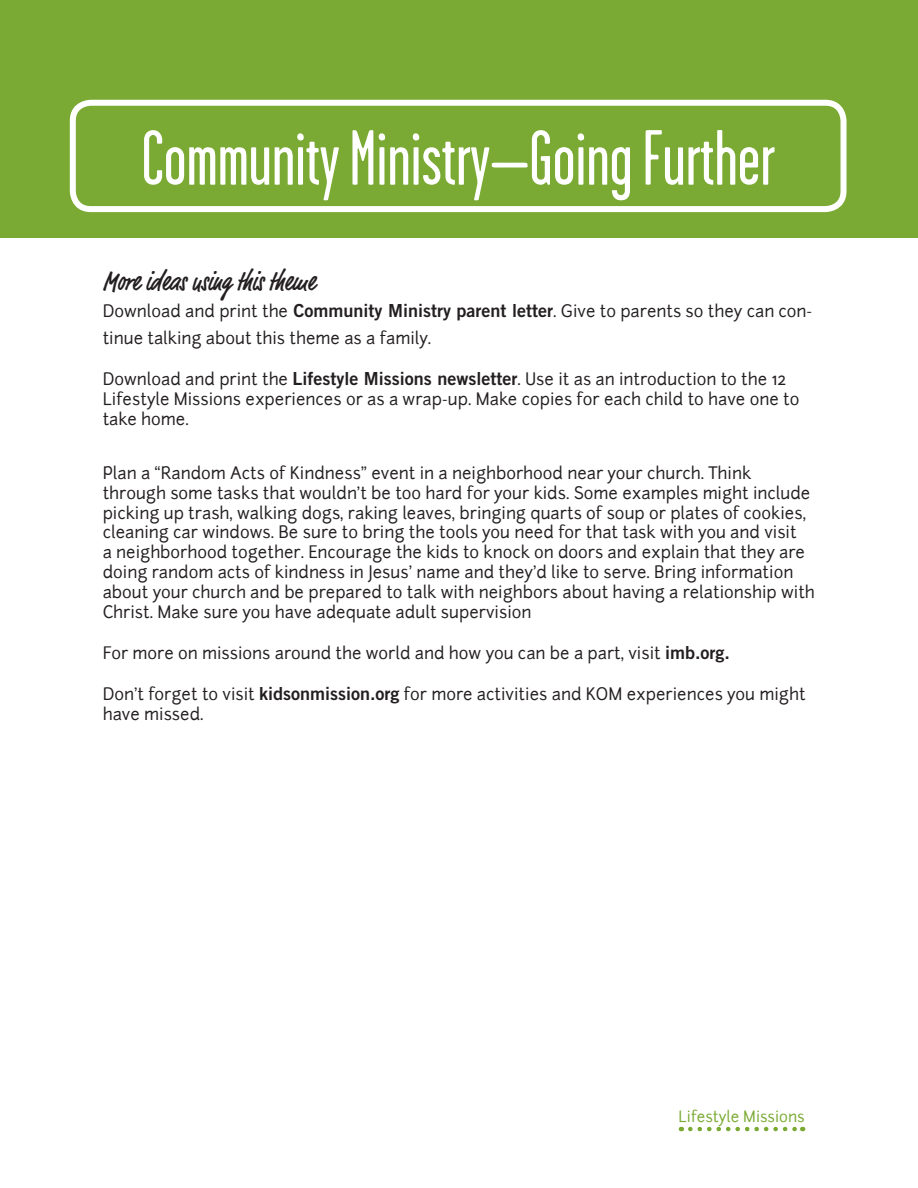
<style>
.page{position:relative;width:918px;height:1188px;background:#fff}
.page>*{position:absolute;margin:0;border:0;box-sizing:border-box;transform-origin:0 0}
.t1{font:78px "Garage Gothic";color:#fff}
.t2{font:500 condensed 27px "Market";color:#231f20}
.t3{font:16.5px/19.8px "Junction";color:#231f20}
.t4{font:15px "Junction";color:#7aaa33}
.s1{font-family:"Trade Gothic LT Std Bd 2";font-size:18px}
</style>
<div class="page">
<svg style="left:690px;top:1127px;width:113px;height:4px"></svg>
<div style="left:0;top:0;width:918px;height:238px;background:#7aaa33"></div>
<div style="left:70px;top:100px;width:777px;height:112px;border:6px solid #fff;border-radius:18px"></div>
<p class="t1" style="left:141px;top:118px;width:635px">Community Ministry–Going Further</p>
<p class="t2" style="left:103px;top:265px;width:214px">More ideas using this theme</p>
<p class="t3" style="left:103px;top:298px;width:711px;line-height:27px">Download and print the <span class="s1">Community Ministry parent letter</span>. Give to parents so they can con&shy;tinue talking about this theme as a family.</p>
<p class="t3" style="left:103px;top:370px;width:698px">Download and print the <span class="s1">Lifestyle Missions newsletter</span>. Use it as an introduction to the 12<br>Lifestyle Missions experiences or as a wrap-up. Make copies for each child to have one to take home.</p>
<p class="t3" style="left:103px;top:463px;width:714px">Plan a “Random Acts of Kindness” event in a neighborhood near your church. Think through some tasks that wouldn’t be too hard for your kids. Some examples might include picking up trash, walking dogs, raking leaves, bringing quarts of soup or plates of cookies, cleaning car windows. Be sure to bring the tools you need for that task with you and visit<br>a neighborhood together. Encourage the kids to knock on doors and explain that they are doing random acts of kindness in Jesus’ name and they’d like to serve. Bring information about your church and be prepared to talk with neighbors about having a relationship with Christ. Make sure you have adequate adult supervision</p>
<p class="t3" style="left:103px;top:643px;width:629px">For more on missions around the world and how you can be a part, visit <span class="s1">imb.org.</span></p>
<p class="t3" style="left:103px;top:685px;width:704px">Don’t forget to visit <span class="s1">kidsonmission.org</span> for more activities and KOM experiences you might have missed.</p>
<p class="t4" style="left:679px;top:1107px;width:127px">Lifestyle Missions</p>
</div>
